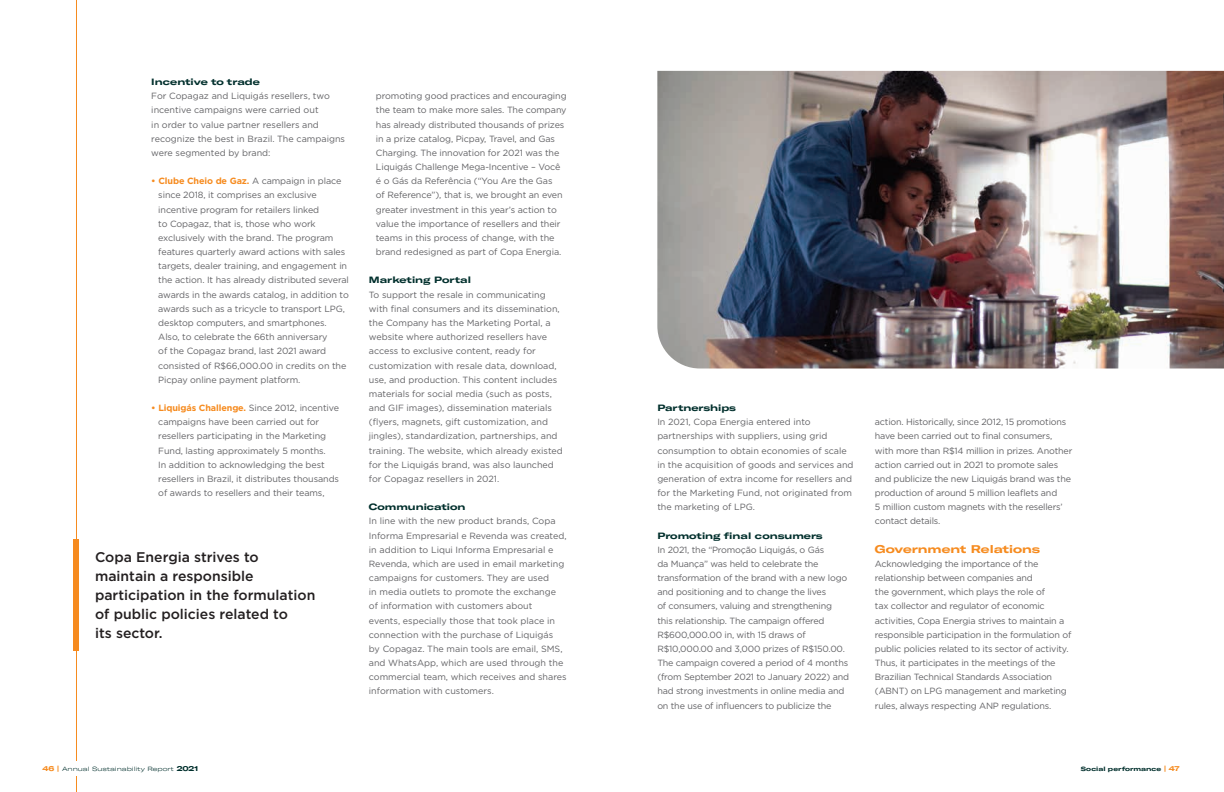
<style>
.page{position:relative;width:1224px;height:792px;background:#fff}
.page>*{position:absolute;margin:0;border:0;box-sizing:border-box;transform-origin:0 0}
.t1{font:500 14px/19px "Gotham";color:#231f20}
._01_-_Titulo{font:700 expanded 11px "GT America";color:#f68b1f}
._03_-_Texto{font:9px/14.2px "Gotham";letter-spacing:-.01em;color:#636366}
._02_-_Subtitulo{font:700 expanded 9px "GT America";color:#002f2c}
.t2{font:300 expanded 6px "GT America";color:#002f2c}
.t3{font:700 expanded 6px "GT America";color:#002f2c}
.s1{font-weight:700;color:#f68b1f}
.s2{font-weight:700;font-size:7px;color:#f68b1f}
.s3{font-weight:900;font-size:7px;color:#f68b1f}
.s4{font-weight:700;font-size:7px}
.s5{font-size:7px;color:#f68b1f}
</style>
<div class="page">
<img style="left:657px;top:71px;width:567px;height:298px">
<hr style="left:76px;top:0;width:1px;height:792px;background:#f68b1f">
<div style="left:74px;top:539px;width:5px;height:112px;background:#f68b1f"></div>
<div style="left:43px;top:761px;width:176px;height:14px;background:#fff"></div>
<p class="_02_-_Subtitulo" style="left:151px;top:76px;width:110px">Incentive to trade</p>
<p class="_03_-_Texto" style="left:151px;top:89px;width:195px">For Copagaz and Liquigás resellers, two incentive campaigns were carried out<br>in order to value partner resellers and recognize the best in Brazil. The campaigns were segmented by brand:</p>
<p class="_03_-_Texto" style="left:158px;top:174px;width:192px;text-indent:-7px"><span class="s1">• Clube Cheio de Gaz.</span> A campaign in place since 2018, it comprises an exclusive incentive program for retailers linked<br>to Copagaz, that is, those who work exclusively with the brand. The program features quarterly award actions with sales targets, dealer training, and engagement in the action. It has already distributed several awards in the awards catalog, in addition to awards such as a tricycle to transport LPG, desktop computers, and smartphones.<br>Also, to celebrate the 66th anniversary<br>of the Copagaz brand, last 2021 award consisted of R$66,000.00 in credits on the Picpay online payment platform.</p>
<p class="_03_-_Texto" style="left:158px;top:401px;width:182px;text-indent:-7px"><span class="s1">• Liquigás Challenge.</span> Since 2012, incentive campaigns have been carried out for resellers participating in the Marketing Fund, lasting approximately 5 months.<br>In addition to acknowledging the best resellers in Brazil, it distributes thousands of awards to resellers and their teams,</p>
<p class="t1" style="left:95px;top:548px;width:222px">Copa Energia strives to maintain a responsible participation in the formulation of public policies related to<br>its sector.</p>
<p class="_03_-_Texto" style="left:376px;top:89px;width:192px">promoting good practices and encouraging the team to make more sales. The company has already distributed thousands of prizes in a prize catalog, Picpay, Travel, and Gas Charging. The innovation for 2021 was the Liquigás Challenge Mega-Incentive – Você é o Gás da Referência (“You Are the Gas<br>of Reference”), that is, we brought an even greater investment in this year’s action to value the importance of resellers and their teams in this process of change, with the brand redesigned as part of Copa Energia.</p>
<p class="_02_-_Subtitulo" style="left:369px;top:275px;width:104px">Marketing Portal</p>
<p class="_03_-_Texto" style="left:369px;top:287px;width:195px">To support the resale in communicating with final consumers and its dissemination, the Company has the Marketing Portal, a website where authorized resellers have access to exclusive content, ready for customization with resale data, download, use, and production. This content includes materials for social media (such as posts, and GIF images), dissemination materials (flyers, magnets, gift customization, and jingles), standardization, partnerships, and training. The website, which already existed for the Liquigás brand, was also launched for Copagaz resellers in 2021.</p>
<p class="_02_-_Subtitulo" style="left:369px;top:501px;width:98px">Communication</p>
<p class="_03_-_Texto" style="left:369px;top:514px;width:199px">In line with the new product brands, Copa Informa Empresarial e Revenda was created, in addition to Liqui Informa Empresarial e Revenda, which are used in email marketing campaigns for customers. They are used<br>in media outlets to promote the exchange of information with customers about<br>events, especially those that took place in connection with the purchase of Liquigás<br>by Copagaz. The main tools are email, SMS, and WhatsApp, which are used through the commercial team, which receives and shares information with customers.</p>
<p class="_02_-_Subtitulo" style="left:657px;top:402px;width:80px">Partnerships</p>
<p class="_03_-_Texto" style="left:657px;top:415px;width:198px">In 2021, Copa Energia entered into partnerships with suppliers, using grid consumption to obtain economies of scale in the acquisition of goods and services and generation of extra income for resellers and for the Marketing Fund, not originated from the marketing of LPG.</p>
<p class="_02_-_Subtitulo" style="left:657px;top:530px;width:167px">Promoting final consumers</p>
<p class="_03_-_Texto" style="left:657px;top:542px;width:193px">In 2021, the “Promoção Liquigás, o Gás<br>da Muança” was held to celebrate the transformation of the brand with a new logo and positioning and to change the lives<br>of consumers, valuing and strengthening this relationship. The campaign offered R$600,000.00 in, with 15 draws of R$10,000.00 and 3,000 prizes of R$150.00.<br>The campaign covered a period of 4 months (from September 2021 to January 2022) and had strong investments in online media and on the use of influencers to publicize the</p>
<p class="_03_-_Texto" style="left:875px;top:415px;width:199px">action. Historically, since 2012, 15 promotions have been carried out to final consumers, with more than R$14 million in prizes. Another action carried out in 2021 to promote sales and publicize the new Liquigás brand was the production of around 5 million leaflets and<br>5 million custom magnets with the resellers’ contact details.</p>
<p class="_01_-_Titulo" style="left:875px;top:542px;width:167px">Government Relations</p>
<p class="_03_-_Texto" style="left:875px;top:556px;width:198px">Acknowledging the importance of the relationship between companies and<br>the government, which plays the role of<br>tax collector and regulator of economic activities, Copa Energia strives to maintain a responsible participation in the formulation of public policies related to its sector of activity.<br>Thus, it participates in the meetings of the Brazilian Technical Standards Association (ABNT) on LPG management and marketing rules, always respecting ANP regulations.</p>
<p class="t2" style="left:43px;top:765px;width:157px"><span class="s2">46</span> <span class="s3">|</span> Annual Sustainability Report <span class="s4">2021</span></p>
<p class="t3" style="left:1081px;top:765px;width:100px">Social performance <span class="s3">|</span> <span class="s5">47</span></p>
</div>
